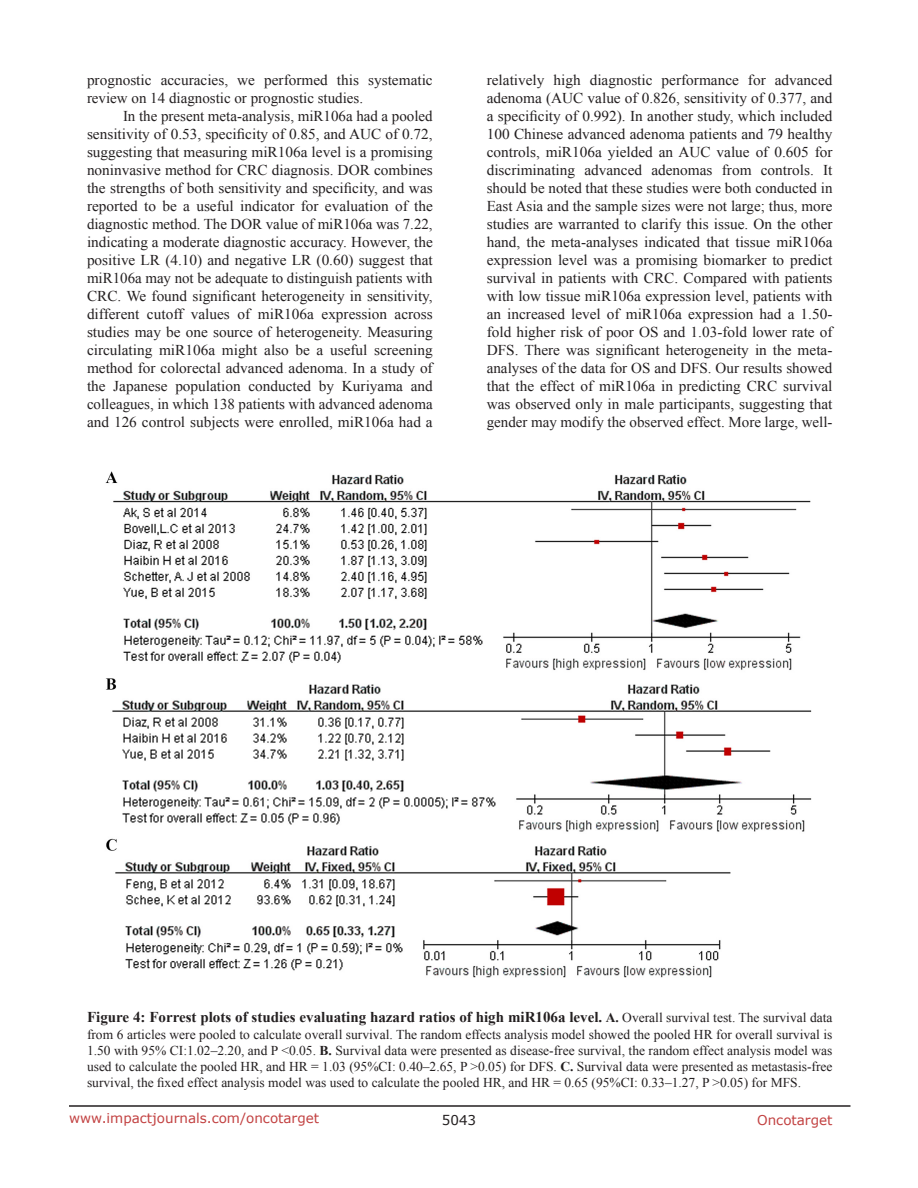
<style>
.page{position:relative;width:918px;height:1188px;background:#fff}
.page>*{position:absolute;margin:0;border:0;box-sizing:border-box;transform-origin:0 0}
.BodyText{font:15px/18px "Times New Roman";color:#231f20;text-align:justify}
.figuretext{font:700 15px "Times New Roman";color:#231f20}
.figuretext-2{font:13.5px/16.2px "Times New Roman";color:#231f20;text-align:justify}
.t1{font:13.5px "Verdana";color:#c24141}
.t2{font:13.5px "Verdana";color:#231f20}
.s1{font-size:13.5px}
.s2{font-weight:400;font-size:13.5px}
.s3{font-weight:700}
</style>
<div class="page">
<hr style="left:69px;top:1105px;width:781px;height:2px;background:#231f20">
<img style="left:105px;top:471px;width:707px;height:507px">
<p class="BodyText" style="left:87px;top:71px;width:347px">prognostic accuracies, we performed this systematic review on 14 diagnostic or prognostic studies.</p>
<p class="BodyText" style="left:87px;top:107px;width:347px;text-indent:36px">In the present meta-analysis, miR106a had a pooled sensitivity of 0.53, specificity of 0.85, and AUC of 0.72, suggesting that measuring miR106a level is a promising noninvasive method for CRC diagnosis. DOR combines the strengths of both sensitivity and specificity, and was reported to be a useful indicator for evaluation of the diagnostic method. The DOR value of miR106a was 7.22, indicating a moderate diagnostic accuracy. However, the positive LR (4.10) and negative LR (0.60) suggest that miR106a may not be adequate to distinguish patients with CRC. We found significant heterogeneity in sensitivity, different cutoff values of miR106a expression across studies may be one source of heterogeneity. Measuring circulating miR106a might also be a useful screening method for colorectal advanced adenoma. In a study of the Japanese population conducted by Kuriyama and colleagues, in which 138 patients with advanced adenoma and 126 control subjects were enrolled, miR106a had a</p>
<p class="BodyText" style="left:487px;top:71px;width:347px">relatively high diagnostic performance for advanced adenoma (AUC value of 0.826, sensitivity of 0.377, and a specificity of 0.992). In another study, which included 100 Chinese advanced adenoma patients and 79 healthy controls, miR106a yielded an AUC value of 0.605 for discriminating advanced adenomas from controls. It should be noted that these studies were both conducted in East Asia and the sample sizes were not large; thus, more studies are warranted to clarify this issue. On the other hand, the meta-analyses indicated that tissue miR106a expression level was a promising biomarker to predict survival in patients with CRC. Compared with patients with low tissue miR106a expression level, patients with an increased level of miR106a expression had a 1.50- fold higher risk of poor OS and 1.03-fold lower rate of DFS. There was significant heterogeneity in the meta&shy;analyses of the data for OS and DFS. Our results showed that the effect of miR106a in predicting CRC survival was observed only in male participants, suggesting that gender may modify the observed effect. More large, well-</p>
<p class="figuretext" style="left:87px;top:1007px;width:747px">Figure 4: Forrest plots of studies evaluating hazard ratios of high miR106a level. <span class="s1">A.</span> <span class="s2">Overall survival test. The survival data</span></p>
<p class="figuretext-2" style="left:87px;top:1026px;width:747px">from 6 articles were pooled to calculate overall survival. The random effects analysis model showed the pooled HR for overall survival is 1.50 with 95% CI:1.02–2.20, and P &lt;0.05. <span class="s3">B.</span> Survival data were presented as disease-free survival, the random effect analysis model was used to calculate the pooled HR, and HR = 1.03 (95%CI: 0.40–2.65, P &gt;0.05) for DFS. <span class="s3">C.</span> Survival data were presented as metastasis-free survival, the fixed effect analysis model was used to calculate the pooled HR, and HR = 0.65 (95%CI: 0.33–1.27, P &gt;0.05) for MFS.</p>
<p class="t1" style="left:69px;top:1109px;width:252px">www.impactjournals.com/oncotarget</p>
<p class="t2" style="left:442px;top:1111px;width:36px">5043</p>
<p class="t1" style="left:757px;top:1111px;width:77px">Oncotarget</p>
</div>
